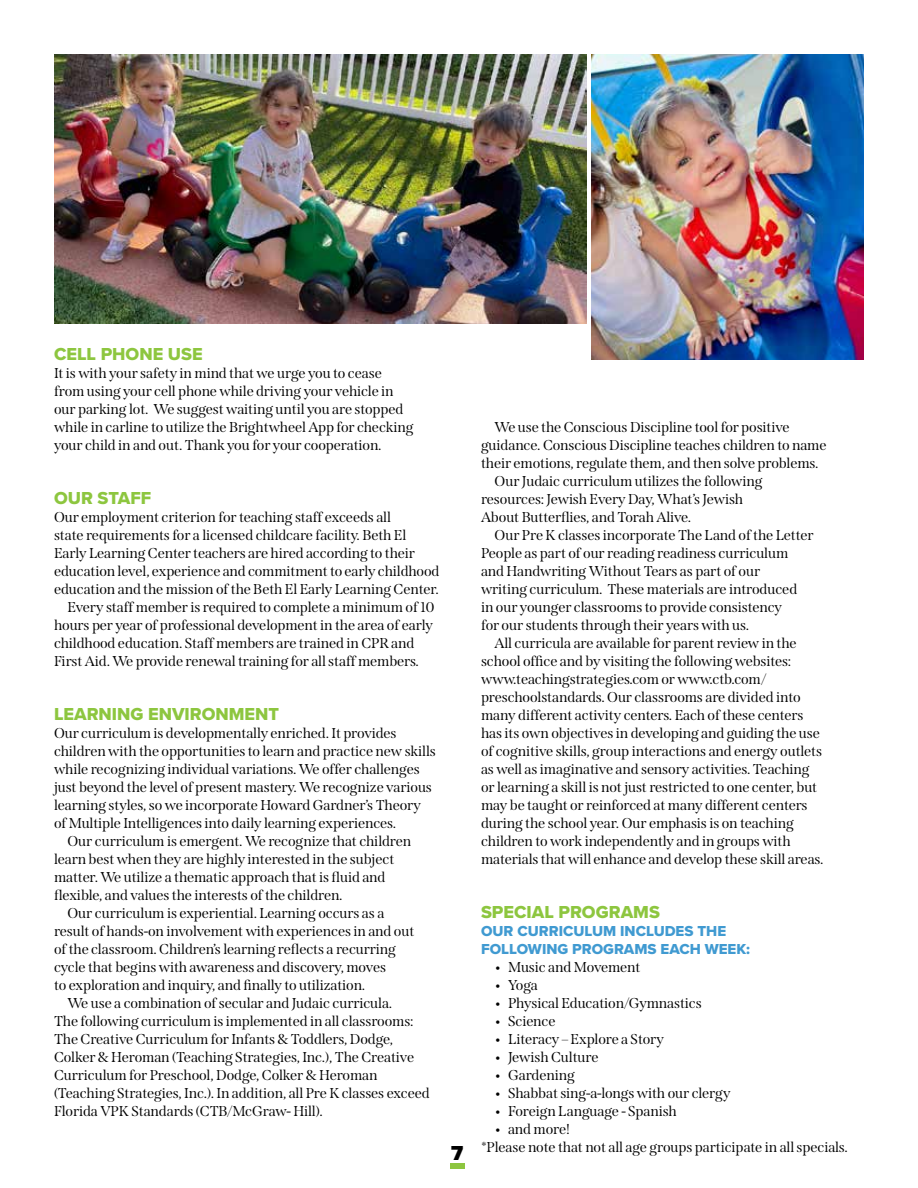
<style>
.page{position:relative;width:918px;height:1188px;background:#fff}
.page>*{position:absolute;margin:0;border:0;box-sizing:border-box;transform-origin:0 0}
.t1{font:900 21px "Proxima Nova";color:#000}
.t2{font:18px "Proxima Nova Extrabld";color:#8dc63f}
.t3{font:15px/18px "Proxima Nova Extrabld";color:#409ad1}
.t4{font:14.25px/18px "Span";letter-spacing:-.01em;color:#000}
</style>
<div class="page">
<div style="left:450px;top:1163px;width:14px;height:6px;background:#8dc63f"></div>
<img style="left:54px;top:54px;width:532px;height:270px">
<img style="left:591px;top:54px;width:273px;height:306px">
<p class="t2" style="left:54px;top:341px;width:150px">CELL PHONE USE</p>
<p class="t4" style="left:54px;top:364px;width:361px">It is with your safety in mind that we urge you to cease from using your cell phone while driving your vehicle in our parking lot. We suggest waiting until you are stopped while in carline to utilize the Brightwheel App for checking your child in and out. Thank you for your cooperation.</p>
<p class="t2" style="left:54px;top:485px;width:99px">OUR STAFF</p>
<p class="t4" style="left:54px;top:508px;width:338px">Our employment criterion for teaching staff exceeds all</p>
<p class="t4" style="left:54px;top:526px;width:354px">state requirements for a licensed childcare facility. Beth El</p>
<p class="t4" style="left:54px;top:544px;width:363px">Early Learning Center teachers are hired according to their</p>
<p class="t4" style="left:54px;top:562px;width:387px">education level, experience and commitment to early childhood</p>
<p class="t4" style="left:54px;top:580px;width:386px">education and the mission of the Beth El Early Learning Center.</p>
<p class="t4" style="left:67px;top:598px;width:369px">Every staff member is required to complete a minimum of 10</p>
<p class="t4" style="left:54px;top:616px;width:380px">hours per year of professional development in the area of early</p>
<p class="t4" style="left:54px;top:634px;width:362px">childhood education. Staff members are trained in CPR and</p>
<p class="t4" style="left:54px;top:652px;width:366px">First Aid. We provide renewal training for all staff members.</p>
<p class="t2" style="left:54px;top:701px;width:227px">LEARNING ENVIRONMENT</p>
<p class="t4" style="left:54px;top:724px;width:344px">Our curriculum is developmentally enriched. It provides</p>
<p class="t4" style="left:54px;top:742px;width:383px">children with the opportunities to learn and practice new skills</p>
<p class="t4" style="left:54px;top:760px;width:367px">while recognizing individual variations. We offer challenges</p>
<p class="t4" style="left:54px;top:778px;width:380px">just beyond the level of present mastery. We recognize various</p>
<p class="t4" style="left:54px;top:796px;width:368px">learning styles, so we incorporate Howard Gardner’s Theory</p>
<p class="t4" style="left:54px;top:814px;width:344px">of Multiple Intelligences into daily learning experiences.</p>
<p class="t4" style="left:67px;top:832px;width:345px">Our curriculum is emergent. We recognize that children</p>
<p class="t4" style="left:54px;top:850px;width:342px">learn best when they are highly interested in the subject</p>
<p class="t4" style="left:54px;top:868px;width:333px">matter. We utilize a thematic approach that is fluid and</p>
<p class="t4" style="left:54px;top:886px;width:290px">flexible, and values the interests of the children.</p>
<p class="t4" style="left:67px;top:904px;width:318px">Our curriculum is experiential. Learning occurs as a</p>
<p class="t4" style="left:54px;top:922px;width:362px">result of hands-on involvement with experiences in and out</p>
<p class="t4" style="left:54px;top:940px;width:343px">of the classroom. Children’s learning reflects a recurring</p>
<p class="t4" style="left:54px;top:958px;width:334px">cycle that begins with awareness and discovery, moves</p>
<p class="t4" style="left:54px;top:976px;width:313px">to exploration and inquiry, and finally to utilization.</p>
<p class="t4" style="left:67px;top:994px;width:326px">We use a combination of secular and Judaic curricula.</p>
<p class="t4" style="left:54px;top:1012px;width:361px">The following curriculum is implemented in all classrooms:</p>
<p class="t4" style="left:54px;top:1030px;width:341px">The Creative Curriculum for Infants &amp; Toddlers, Dodge,</p>
<p class="t4" style="left:54px;top:1048px;width:362px">Colker &amp; Heroman (Teaching Strategies, Inc.), The Creative</p>
<p class="t4" style="left:54px;top:1066px;width:325px">Curriculum for Preschool, Dodge, Colker &amp; Heroman</p>
<p class="t4" style="left:54px;top:1084px;width:377px">(Teaching Strategies, Inc.). In addition, all Pre K classes exceed</p>
<p class="t4" style="left:54px;top:1102px;width:270px">Florida VPK Standards (CTB/McGraw- Hill).</p>
<h1 class="t1" style="left:451px;top:1137px;width:14px">7</h1>
<p class="t4" style="left:495px;top:418px;width:297px">We use the Conscious Discipline tool for positive</p>
<p class="t4" style="left:481px;top:436px;width:347px">guidance. Conscious Discipline teaches children to name</p>
<p class="t4" style="left:481px;top:454px;width:339px">their emotions, regulate them, and then solve problems.</p>
<p class="t4" style="left:495px;top:472px;width:269px">Our Judaic curriculum utilizes the following</p>
<p class="t4" style="left:481px;top:490px;width:264px">resources: Jewish Every Day, What’s Jewish</p>
<p class="t4" style="left:481px;top:508px;width:212px">About Butterflies, and Torah Alive.</p>
<p class="t4" style="left:495px;top:526px;width:321px">Our Pre K classes incorporate The Land of the Letter</p>
<p class="t4" style="left:481px;top:544px;width:309px">People as part of our reading readiness curriculum</p>
<p class="t4" style="left:481px;top:562px;width:281px">and Handwriting Without Tears as part of our</p>
<p class="t4" style="left:481px;top:580px;width:318px">writing curriculum. These materials are introduced</p>
<p class="t4" style="left:481px;top:598px;width:302px">in our younger classrooms to provide consistency</p>
<p class="t4" style="left:481px;top:616px;width:269px">for our students through their years with us.</p>
<p class="t4" style="left:495px;top:634px;width:304px">All curricula are available for parent review in the</p>
<p class="t4" style="left:481px;top:652px;width:312px">school office and by visiting the following websites:</p>
<p class="t4" style="left:481px;top:670px;width:287px">www.teachingstrategies.com or www.ctb.com/</p>
<p class="t4" style="left:481px;top:688px;width:321px">preschoolstandards. Our classrooms are divided into</p>
<p class="t4" style="left:481px;top:706px;width:324px">many different activity centers. Each of these centers</p>
<p class="t4" style="left:481px;top:724px;width:340px">has its own objectives in developing and guiding the use</p>
<p class="t4" style="left:481px;top:742px;width:343px">of cognitive skills, group interactions and energy outlets</p>
<p class="t4" style="left:481px;top:760px;width:330px">as well as imaginative and sensory activities. Teaching</p>
<p class="t4" style="left:481px;top:778px;width:338px">or learning a skill is not just restricted to one center, but</p>
<p class="t4" style="left:481px;top:796px;width:328px">may be taught or reinforced at many different centers</p>
<p class="t4" style="left:481px;top:814px;width:314px">during the school year. Our emphasis is on teaching</p>
<p class="t4" style="left:481px;top:832px;width:311px">children to work independently and in groups with</p>
<p class="t4" style="left:481px;top:850px;width:344px">materials that will enhance and develop these skill areas.</p>
<p class="t2" style="left:481px;top:899px;width:180px">SPECIAL PROGRAMS</p>
<p class="t3" style="left:481px;top:922px;width:271px">OUR CURRICULUM INCLUDES THE<br>FOLLOWING PROGRAMS EACH WEEK:</p>
<p class="t4" style="left:495px;top:958px;width:148px">• Music and Movement</p>
<p class="t4" style="left:495px;top:976px;width:45px">• Yoga</p>
<p class="t4" style="left:495px;top:994px;width:209px">• Physical Education/Gymnastics</p>
<p class="t4" style="left:495px;top:1012px;width:63px">• Science</p>
<p class="t4" style="left:495px;top:1030px;width:171px">• Literacy – Explore a Story</p>
<p class="t4" style="left:495px;top:1048px;width:105px">• Jewish Culture</p>
<p class="t4" style="left:495px;top:1066px;width:82px">• Gardening</p>
<p class="t4" style="left:495px;top:1084px;width:238px">• Shabbat sing-a-longs with our clergy</p>
<p class="t4" style="left:495px;top:1102px;width:184px">• Foreign Language - Spanish</p>
<p class="t4" style="left:481px;top:1120px;width:368px;text-indent:14px">• and more!<br>*Please note that not all age groups participate in all specials.</p>
</div>
